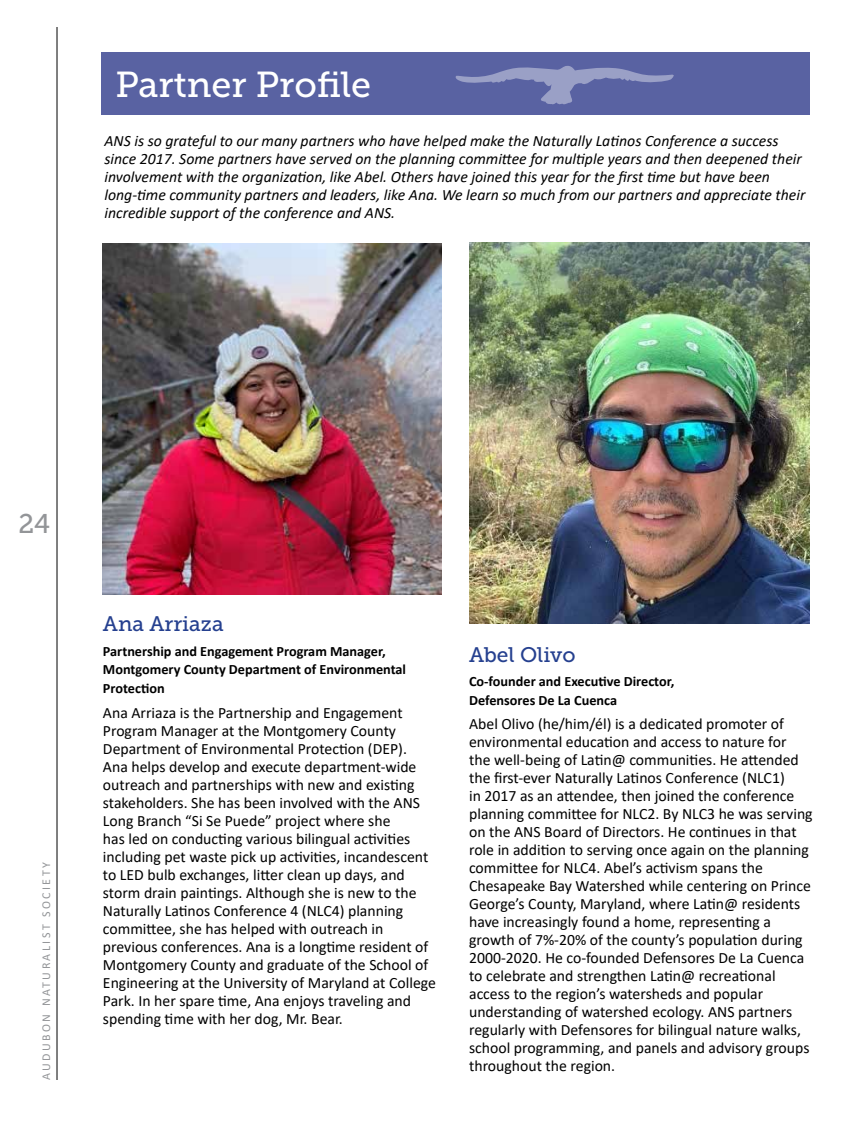
<style>
.page{position:relative;width:864px;height:1134px;background:#fff}
.page>*{position:absolute;margin:0;border:0;box-sizing:border-box;transform-origin:0 0}
.t1{font:36px "Museo Slab 500";color:#fff}
.t2{font:27px "Museo Slab 500";color:#939598}
.t3{font:21px "Museo Slab 500";color:#25408f}
.t4{font:15.75px/18px "Calibri";color:#000}
.t5{font:italic 15.75px/18px "Calibri";color:#000}
.t6{font:700 14.25px/18.8px "Calibri";color:#000}
.t7{font:12px "Calibri";letter-spacing:.2em;color:#939598}
</style>
<div class="page">
<hr style="left:57px;top:27px;width:1px;height:1053px;background:#000">
<div style="left:101px;top:52px;width:709px;height:63px;background:#5962a2"></div>
<svg style="left:455px;top:66px;width:219px;height:39px"></svg>
<img style="left:103px;top:243px;width:338px;height:352px">
<img style="left:469px;top:242px;width:341px;height:381px">
<h1 class="t1" style="left:115px;top:65px;width:257px">Partner Profile</h1>
<p class="t5" style="left:104px;top:131px;width:703px">ANS is so grateful to our many partners who have helped make the Naturally Latinos Conference a success since 2017. Some partners have served on the planning committee for multiple years and then deepened their involvement with the organization, like Abel. Others have joined this year for the first time but have been long-time community partners and leaders, like Ana. We learn so much from our partners and appreciate their incredible support of the conference and ANS.</p>
<h2 class="t2" style="left:19px;top:509px;width:33px">24</h2>
<p class="t7" style="left:38px;top:1080px;width:219px;rotate:-90deg">AUDUBON NATURALIST SOCIETY</p>
<h3 class="t3" style="left:103px;top:613px;width:122px">Ana Arriaza</h3>
<p class="t6" style="left:103px;top:641px;width:305px">Partnership and Engagement Program Manager,<br>Montgomery County Department of Environmental<br>Protection</p>
<p class="t4" style="left:103px;top:703px;width:335px">Ana Arriaza is the Partnership and Engagement Program Manager at the Montgomery County Department of Environmental Protection (DEP).<br>Ana helps develop and execute department-wide outreach and partnerships with new and existing stakeholders. She has been involved with the ANS Long Branch “Si Se Puede” project where she<br>has led on conducting various bilingual activities including pet waste pick up activities, incandescent to LED bulb exchanges, litter clean up days, and storm drain paintings. Although she is new to the Naturally Latinos Conference 4 (NLC4) planning committee, she has helped with outreach in previous conferences. Ana is a longtime resident of Montgomery County and graduate of the School of Engineering at the University of Maryland at College Park. In her spare time, Ana enjoys traveling and spending time with her dog, Mr. Bear.</p>
<h3 class="t3" style="left:469px;top:643px;width:108px">Abel Olivo</h3>
<p class="t6" style="left:469px;top:672px;width:207px">Co-founder and Executive Director,<br>Defensores De La Cuenca</p>
<p class="t4" style="left:469px;top:715px;width:345px">Abel Olivo (he/him/él) is a dedicated promoter of environmental education and access to nature for<br>the well-being of Latin@ communities. He attended the first-ever Naturally Latinos Conference (NLC1)<br>in 2017 as an attendee, then joined the conference planning committee for NLC2. By NLC3 he was serving on the ANS Board of Directors. He continues in that role in addition to serving once again on the planning committee for NLC4. Abel’s activism spans the Chesapeake Bay Watershed while centering on Prince George’s County, Maryland, where Latin@ residents have increasingly found a home, representing a growth of 7%-20% of the county’s population during 2000-2020. He co-founded Defensores De La Cuenca to celebrate and strengthen Latin@ recreational access to the region’s watersheds and popular understanding of watershed ecology. ANS partners regularly with Defensores for bilingual nature walks, school programming, and panels and advisory groups throughout the region.</p>
</div>
